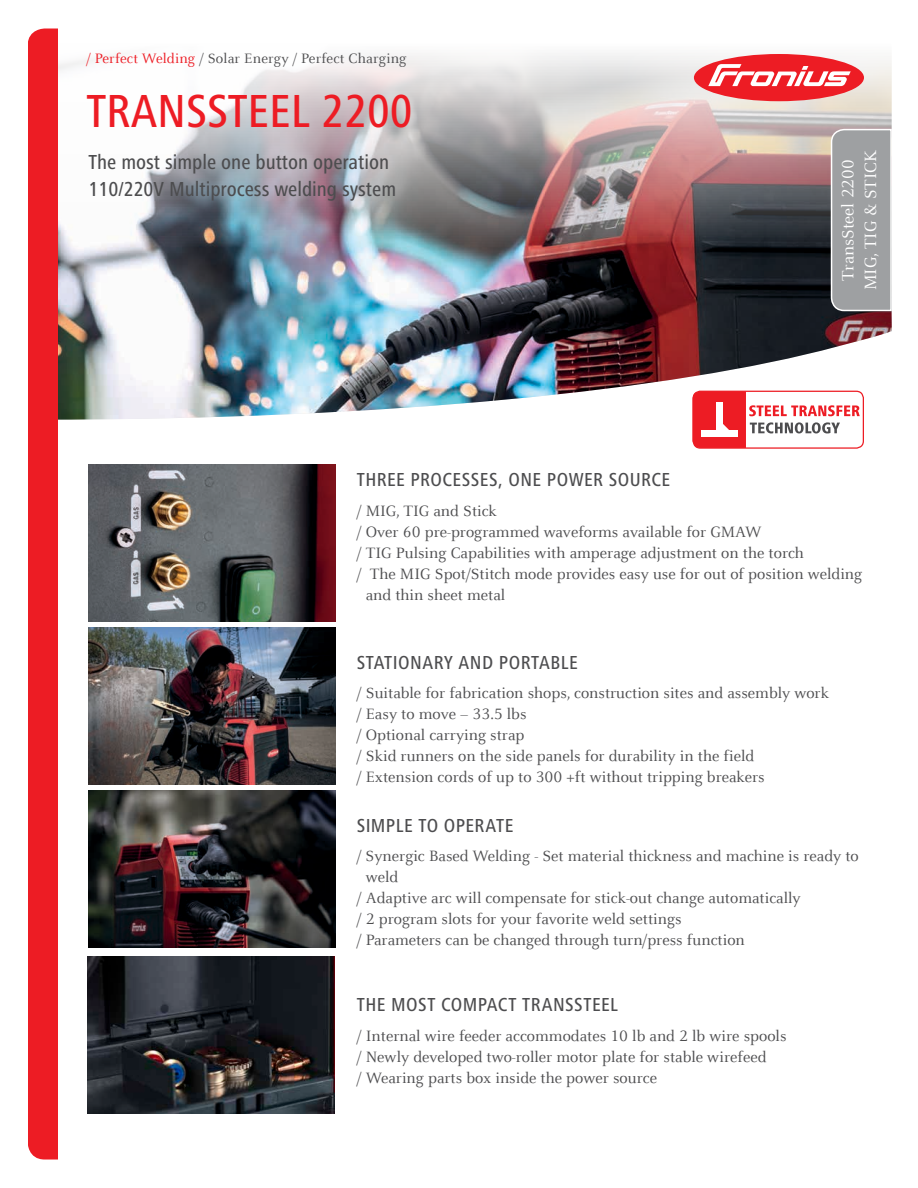
<style>
.page{position:relative;width:918px;height:1188px;background:#fff}
.page>*{position:absolute;margin:0;border:0;box-sizing:border-box;transform-origin:0 0}
.t1{font:500 condensed 48px "Frutiger Next LTW1 G";color:#ed1c24}
.t2{font:500 condensed 21px/27px "Frutiger Next LTW1 G";color:#4d4d4f}
.t3{font:500 condensed 19.5px "Frutiger Next LTW1 G";letter-spacing:.025em;color:#4d4d4f}
.t4{font:18px/22.5px "Celeste Offc Pro";color:#fff;text-align:center}
.t5{font:16.5px/21px "Celeste Offc Pro";color:#4d4d4f}
.t6{font:15px "Celeste Offc Pro";letter-spacing:.01em;color:#4d4d4f}
.s1{color:#ed1c24}
</style>
<div class="page">
<img style="left:57px;top:30px;width:835px;height:390px">
<div style="left:28px;top:28px;width:29px;height:1132px;background:#ed1c24"></div>
<div style="left:694px;top:54px;width:170px;height:47px;background:#ed1c24;border-radius:50%"></div>
<svg style="left:708px;top:64px;width:143px;height:22px"></svg>
<div style="left:693px;top:391px;width:171px;height:58px;border:1px solid #ed1c24;border-radius:7px"></div>
<svg style="left:693px;top:391px;width:167px;height:57px"></svg>
<svg style="left:830px;top:128px;width:62px;height:184px;background:#a0a1a3"></svg>
<img style="left:88px;top:465px;width:248px;height:157px">
<img style="left:88px;top:628px;width:248px;height:157px">
<img style="left:89px;top:791px;width:247px;height:157px">
<img style="left:87px;top:956px;width:247px;height:157px">
<p class="t6" style="left:86px;top:49px;width:322px"><span class="s1">/ Perfect Welding</span> / Solar Energy / Perfect Charging</p>
<h1 class="t1" style="left:86px;top:84px;width:328px">TRANSSTEEL 2200</h1>
<p class="t2" style="left:88px;top:148px;width:309px">The most simple one button operation<br>110/220V Multiprocess welding system</p>
<p class="t4" style="left:836px;top:290px;width:142px;rotate:-90deg">TransSteel 2200<br>MIG, TIG &amp; STICK</p>
<p class="t3" style="left:357px;top:469px;width:315px">THREE PROCESSES, ONE POWER SOURCE</p>
<p class="t5" style="left:357px;top:500px;width:142px">/ MIG, TIG and Stick</p>
<p class="t5" style="left:357px;top:521px;width:407px">/ Over 60 pre-programmed waveforms available for GMAW</p>
<p class="t5" style="left:357px;top:542px;width:449px">/ TIG Pulsing Capabilities with amperage adjustment on the torch</p>
<p class="t5" style="left:357px;top:563px;width:507px">/ The MIG Spot/Stitch mode provides easy use for out of position welding</p>
<p class="t5" style="left:366px;top:584px;width:141px">and thin sheet metal</p>
<p class="t3" style="left:357px;top:651px;width:223px">STATIONARY AND PORTABLE</p>
<p class="t5" style="left:357px;top:683px;width:474px">/ Suitable for fabrication shops, construction sites and assembly work / Easy to move – 33.5 lbs<br>/ Optional carrying strap<br>/ Skid runners on the side panels for durability in the field<br>/ Extension cords of up to 300 +ft without tripping breakers</p>
<p class="t3" style="left:357px;top:814px;width:158px">SIMPLE TO OPERATE</p>
<p class="t5" style="left:357px;top:846px;width:503px">/ Synergic Based Welding - Set material thickness and machine is ready to</p>
<p class="t5" style="left:366px;top:867px;width:34px">weld</p>
<p class="t5" style="left:357px;top:888px;width:445px">/ Adaptive arc will compensate for stick-out change automatically</p>
<p class="t5" style="left:357px;top:909px;width:326px">/ 2 program slots for your favorite weld settings</p>
<p class="t5" style="left:357px;top:930px;width:390px">/ Parameters can be changed through turn/press function</p>
<p class="t3" style="left:357px;top:994px;width:263px">THE MOST COMPACT TRANSSTEEL</p>
<p class="t5" style="left:357px;top:1025px;width:431px">/ Internal wire feeder accommodates 10 lb and 2 lb wire spools / Newly developed two-roller motor plate for stable wirefeed<br>/ Wearing parts box inside the power source</p>
</div>
